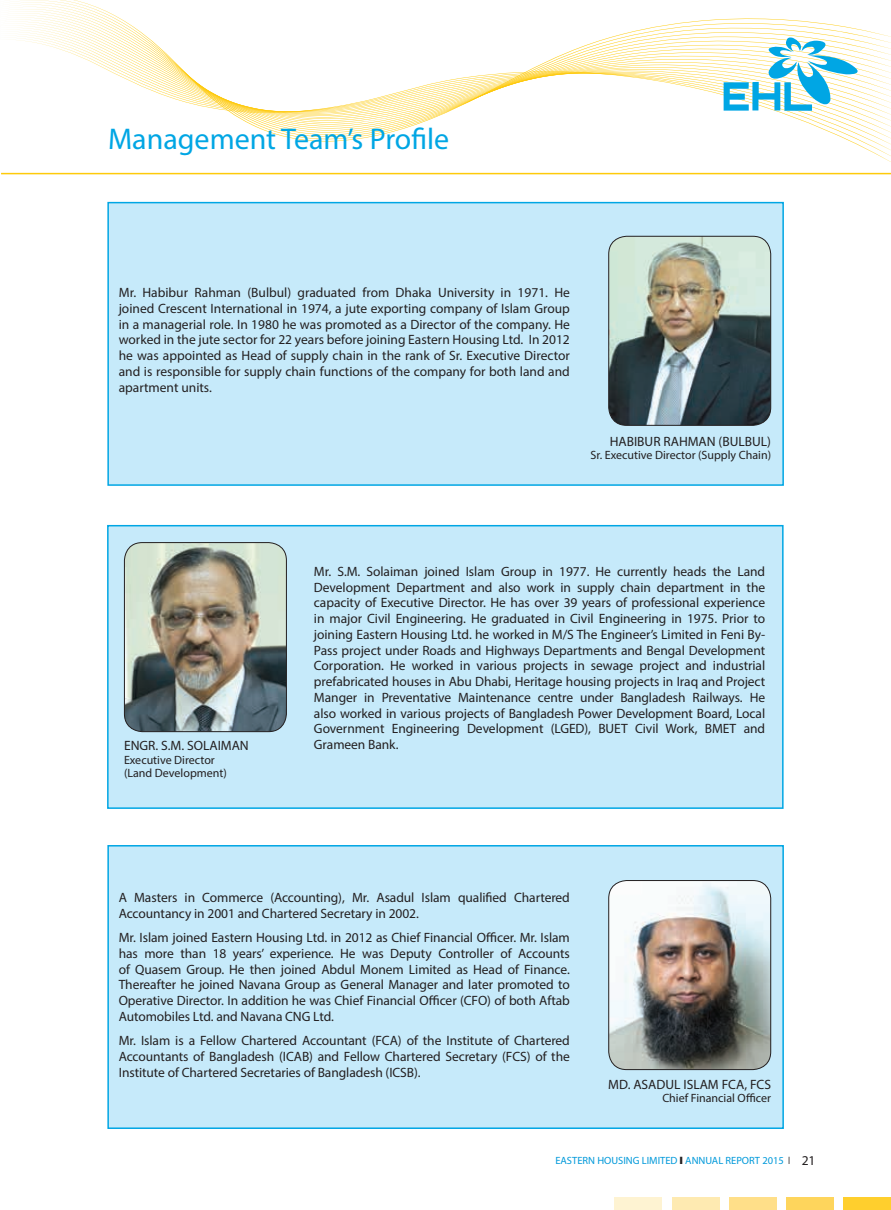
<style>
.page{position:relative;width:891px;height:1210px;background:#fff}
.page>*{position:absolute;margin:0;border:0;box-sizing:border-box;transform-origin:0 0}
.t1{font:30px "Myriad Pro";color:#00a6e4}
.t2{font:13.5px/15.8px "Myriad Pro";letter-spacing:-.005em;color:#231f20;text-align:justify}
.t3{font:12px/13.5px "Myriad Pro";color:#231f20}
.t4{font:10.5px "Myriad Pro";color:#0099da}
.s1{color:#231f20}
.s2{font-size:13.5px;color:#231f20}
</style>
<div class="page">
<div style="left:843px;top:1197px;width:48px;height:13px;background:#ffcf2d"></div>
<div style="left:786px;top:1197px;width:48px;height:13px;background:#fed55c"></div>
<div style="left:729px;top:1197px;width:47px;height:13px;background:#ffdf89"></div>
<div style="left:672px;top:1197px;width:47px;height:13px;background:#feeab1"></div>
<div style="left:615px;top:1197px;width:47px;height:13px;background:#fef3d2"></div>
<svg style="left:18px;top:39px;width:873px;height:123px"></svg>
<svg style="left:724px;top:35px;width:142px;height:76px"></svg>
<hr style="left:1px;top:173px;width:890px;height:1px;background:#feca0a">
<div style="left:107px;top:202px;width:677px;height:284px;background:#c6eafa;border:2px solid #00a6e4"></div>
<div style="left:107px;top:845px;width:677px;height:284px;background:#c6eafa;border:2px solid #00a6e4"></div>
<div style="left:107px;top:525px;width:677px;height:284px;background:#c6eafa;border:2px solid #00a6e4"></div>
<img style="left:609px;top:236px;width:162px;height:189px">
<div style="left:608px;top:236px;width:163px;height:190px;border:1px solid #231f20;border-radius:18px"></div>
<img style="left:124px;top:542px;width:162px;height:189px">
<div style="left:124px;top:542px;width:163px;height:190px;border:1px solid #231f20;border-radius:18px"></div>
<img style="left:609px;top:880px;width:162px;height:189px">
<div style="left:608px;top:880px;width:163px;height:190px;border:1px solid #231f20;border-radius:18px"></div>
<h1 class="t1" style="left:108px;top:120px;width:343px">Management Team’s Profile</h1>
<p class="t2" style="left:119px;top:284px;width:453px">Mr. Habibur Rahman (Bulbul) graduated from Dhaka University in 1971. He joined Crescent International in 1974, a jute exporting company of Islam Group in a managerial role. In 1980 he was promoted as a Director of the company. He worked in the jute sector for 22 years before joining Eastern Housing Ltd. In 2012 he was appointed as Head of supply chain in the rank of Sr. Executive Director and is responsible for supply chain functions of the company for both land and apartment units.</p>
<p class="t2" style="left:610px;top:433px;width:163px">HABIBUR RAHMAN (BULBUL)</p>
<p class="t3" style="left:591px;top:448px;width:182px">Sr. Executive Director (Supply Chain)</p>
<p class="t2" style="left:124px;top:737px;width:126px">ENGR. S.M. SOLAIMAN</p>
<p class="t3" style="left:124px;top:753px;width:104px">Executive Director (Land Development)</p>
<p class="t2" style="left:314px;top:563px;width:453px">Mr. S.M. Solaiman joined Islam Group in 1977. He currently heads the Land Development Department and also work in supply chain department in the capacity of Executive Director. He has over 39 years of professional experience in major Civil Engineering. He graduated in Civil Engineering in 1975. Prior to joining Eastern Housing Ltd. he worked in M/S The Engineer’s Limited in Feni By-Pass project under Roads and Highways Departments and Bengal Development Corporation. He worked in various projects in sewage project and industrial prefabricated houses in Abu Dhabi, Heritage housing projects in Iraq and Project Manger in Preventative Maintenance centre under Bangladesh Railways. He also worked in various projects of Bangladesh Power Development Board, Local Government Engineering Development (LGED), BUET Civil Work, BMET and Grameen Bank.</p>
<p class="t2" style="left:119px;top:889px;width:453px">A Masters in Commerce (Accounting), Mr. Asadul Islam qualified Chartered<br>Accountancy in 2001 and Chartered Secretary in 2002.</p>
<p class="t2" style="left:119px;top:929px;width:453px">Mr. Islam joined Eastern Housing Ltd. in 2012 as Chief Financial Officer. Mr. Islam has more than 18 years’ experience. He was Deputy Controller of Accounts of Quasem Group. He then joined Abdul Monem Limited as Head of Finance.<br>Thereafter he joined Navana Group as General Manager and later promoted to Operative Director. In addition he was Chief Financial Officer (CFO) of both Aftab Automobiles Ltd. and Navana CNG Ltd.</p>
<p class="t2" style="left:119px;top:1032px;width:453px">Mr. Islam is a Fellow Chartered Accountant (FCA) of the Institute of Chartered Accountants of Bangladesh (ICAB) and Fellow Chartered Secretary (FCS) of the Institute of Chartered Secretaries of Bangladesh (ICSB).</p>
<p class="t2" style="left:608px;top:1076px;width:164px">MD. ASADUL ISLAM FCA, FCS</p>
<p class="t3" style="left:662px;top:1091px;width:110px">Chief Financial Officer</p>
<p class="t4" style="left:555px;top:1154px;width:262px">EASTERN HOUSING LIMITED <span class="s1">❙</span> ANNUAL REPORT 2015 <span class="s1">❘</span> <span class="s2">21</span></p>
</div>
